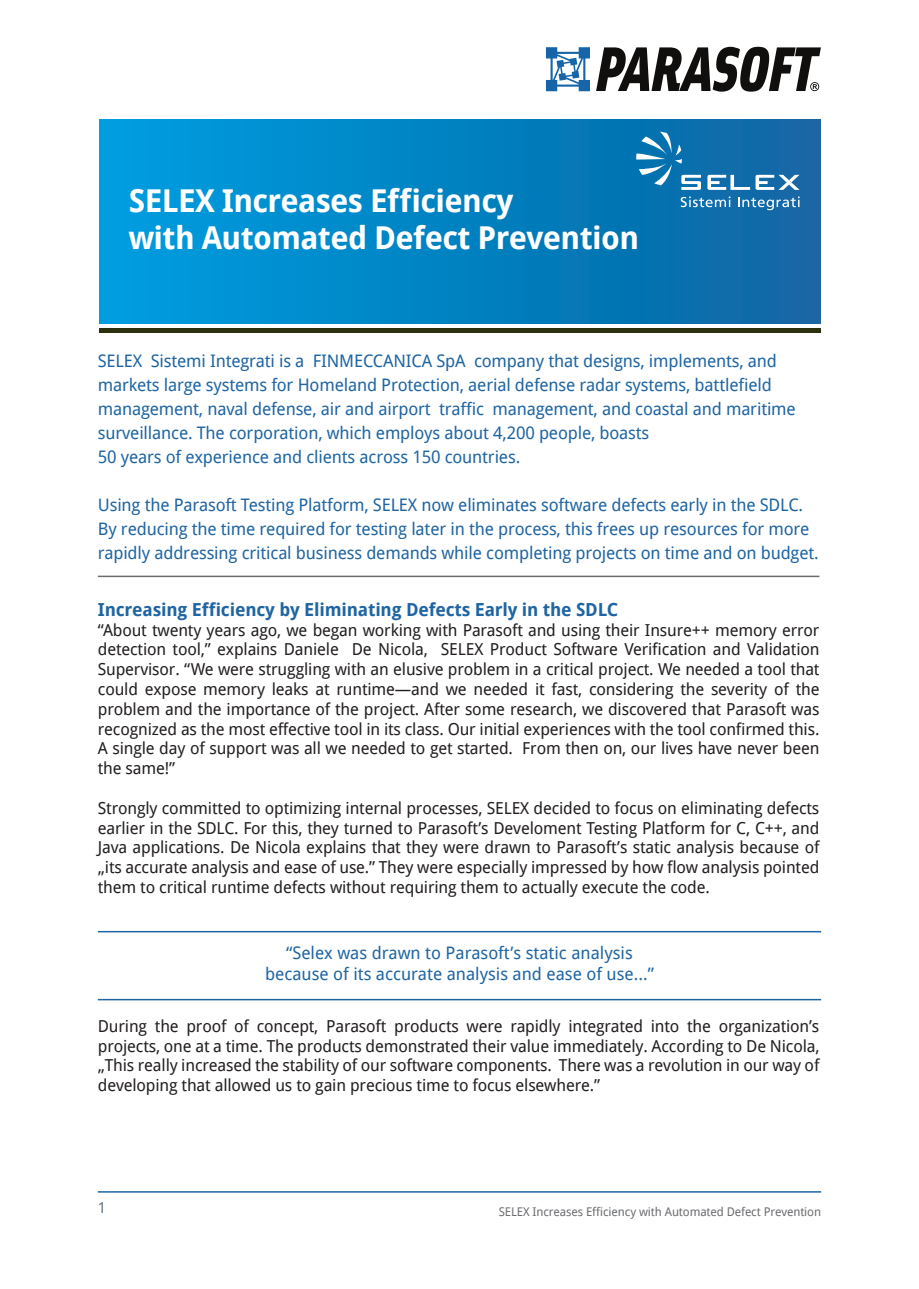
<style>
.page{position:relative;width:919px;height:1289px;background:#fff}
.page>*{position:absolute;margin:0;border:0;box-sizing:border-box;transform-origin:0 0}
.tekst{font:700 31.5px/37.8px "Droid Sans";letter-spacing:-.02em;color:#fff}
.naglowki{font:700 18px "Droid Sans";letter-spacing:-.01em;color:#1f65a3}
.tekst-2{font:17.25px/24px "Droid Sans";letter-spacing:-.01em;color:#1f65a3}
.naglowki-2{font:16.5px/19.8px "Droid Sans";letter-spacing:-.01em;color:#231f20;text-align:justify}
.t1{font:15px "Droid Sans";color:#5c6f78}
.t2{font:12px "Droid Sans";letter-spacing:-.01em;color:#6c6d70}
</style>
<div class="page">
<hr style="left:98px;top:1191px;width:723px;height:1px;background:#1f65a3">
<hr style="left:99px;top:328px;width:721px;height:4px;background:#2c300c">
<div style="left:99px;top:119px;width:721px;height:204px;background:linear-gradient(to right,#009ee0,#0e65a2)"></div>
<hr style="left:98px;top:575px;width:721px;height:2px;background:#6c6d70">
<svg style="left:596px;top:47px;width:224px;height:45px"></svg>
<svg style="left:546px;top:47px;width:44px;height:44px"></svg>
<hr style="left:98px;top:930px;width:723px;height:2px;background:#1f65a3">
<hr style="left:98px;top:998px;width:723px;height:2px;background:#1f65a3">
<svg style="left:680px;top:197px;width:50px;height:10px"></svg>
<svg style="left:738px;top:197px;width:61px;height:13px"></svg>
<svg style="left:636px;top:132px;width:65px;height:58px;background:#3189bc"></svg>
<svg style="left:707px;top:175px;width:92px;height:15px"></svg>
<p class="tekst" style="left:129px;top:181px;width:511px">SELEX Increases Efficiency<br>with Automated Defect Prevention</p>
<p class="tekst-2" style="left:98px;top:349px;width:699px">SELEX Sistemi Integrati is a FINMECCANICA SpA company that designs, implements, and markets large systems for Homeland Protection, aerial defense radar systems, battlefield management, naval defense, air and airport traffic management, and coastal and maritime surveillance. The corporation, which employs about 4,200 people, boasts</p>
<p class="tekst-2" style="left:98px;top:445px;width:424px">50 years of experience and clients across 150 countries.</p>
<p class="tekst-2" style="left:98px;top:493px;width:722px">Using the Parasoft Testing Platform, SELEX now eliminates software defects early in the SDLC.<br>By reducing the time required for testing later in the process, this frees up resources for more rapidly addressing critical business demands while completing projects on time and on budget.</p>
<p class="naglowki" style="left:98px;top:597px;width:522px">Increasing Efficiency by Eliminating Defects Early in the SDLC</p>
<p class="naglowki-2" style="left:98px;top:619px;width:723px">“About twenty years ago, we began working with Parasoft and using their Insure++ memory error detection tool,” explains Daniele De Nicola, SELEX Product Software Verification and Validation Supervisor. “We were struggling with an elusive problem in a critical project. We needed a tool that could expose memory leaks at runtime—and we needed it fast, considering the severity of the problem and the importance of the project. After some research, we discovered that Parasoft was recognized as the most effective tool in its class. Our initial experiences with the tool confirmed this.<br>A single day of support was all we needed to get started. From then on, our lives have never been the same!”</p>
<p class="naglowki-2" style="left:98px;top:798px;width:723px">Strongly committed to optimizing internal processes, SELEX decided to focus on eliminating defects earlier in the SDLC. For this, they turned to Parasoft’s Develoment Testing Platform for C, C++, and Java applications. De Nicola explains that they were drawn to Parasoft’s static analysis because of „its accurate analysis and ease of use.” They were especially impressed by how flow analysis pointed them to critical runtime defects without requiring them to actually execute the code.</p>
<p class="tekst-2" style="left:265px;top:942px;width:390px;line-height:20.7px;text-align:center">“Selex was drawn to Parasoft’s static analysis because of its accurate analysis and ease of use...”</p>
<p class="naglowki-2" style="left:98px;top:1015px;width:723px">During the proof of concept, Parasoft products were rapidly integrated into the organization’s projects, one at a time. The products demonstrated their value immediately. According to De Nicola, „This really increased the stability of our software components. There was a revolution in our way of developing that allowed us to gain precious time to focus elsewhere.”</p>
<p class="t1" style="left:98px;top:1198px;width:10px">1</p>
<p class="t2" style="left:499px;top:1204px;width:324px">SELEX Increases Efficiency with Automated Defect Prevention</p>
</div>
